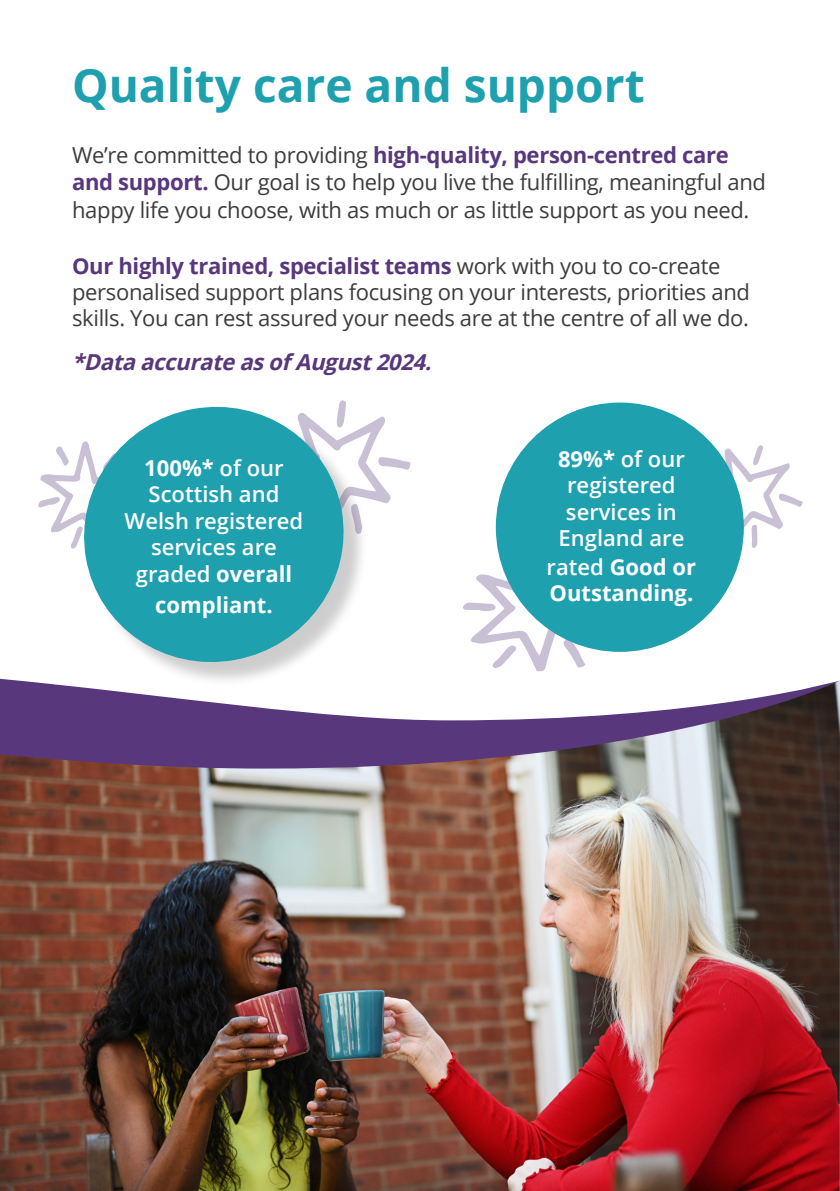
<style>
.page{position:relative;width:840px;height:1191px;background:#fff}
.page>*{position:absolute;margin:0;border:0;box-sizing:border-box;transform-origin:0 0}
.t1{font:700 46px "Open Sans";color:#1ea0af}
.t2{font:22px/26.4px "Open Sans";letter-spacing:-.015em;color:#3c3c3b}
.t3{font:600 22px/26.4px "Open Sans";color:#fff;text-align:center}
.t4{font:700 22px/26.4px "Open Sans";color:#fff}
.t5{font:italic 700 22px "Open Sans";color:#58377b}
.s1{font-weight:700;color:#58377c}
.s2{font-weight:700}
.s3{font-weight:600}
</style>
<div class="page">
<img style="left:0;top:768px;width:839px;height:423px">
<svg style="left:839px;top:680px;width:1px;height:216px"></svg>
<svg style="left:0;top:679px;width:839px;height:89px;fill:#58377c"></svg>
<svg style="left:463px;top:574px;width:137px;height:97px"></svg>
<svg style="left:368px;top:416px;width:42px;height:88px"></svg>
<svg style="left:38px;top:446px;width:36px;height:103px"></svg>
<svg style="left:713px;top:445px;width:89px;height:103px"></svg>
<div style="left:87px;top:410px;width:281px;height:277px;background:#000;opacity:.2"></div>
<svg style="left:74px;top:400px;width:279px;height:273px;fill:#1ea0af"></svg>
<div style="left:495px;top:402px;width:248px;height:250px;background:#1ea0af;border-radius:50%"></div>
<h1 class="t1" style="left:72px;top:53px;width:573px">Quality care and support</h1>
<p class="t2" style="left:72px;top:141px;width:695px">We’re committed to providing <span class="s1">high-quality, person-centred care and support.</span> Our goal is to help you live the fulfilling, meaningful and</p>
<p class="t2" style="left:72px;top:197px;width:678px">happy life you choose, with as much or as little support as you need.</p>
<p class="t2" style="left:72px;top:252px;width:679px"><span class="s1">Our highly trained, specialist teams</span> work with you to co-create personalised support plans focusing on your interests, priorities and skills. You can rest assured your needs are at the centre of all we do.</p>
<p class="t5" style="left:72px;top:346px;width:367px">*DataaccurateasofAugust2024.</p>
<p class="t3" style="left:125px;top:454px;width:180px"><span class="s2">100%*</span> of our<br>Scottish and<br>Welsh registered services are graded <span class="s2">overall</span></p>
<p class="t4" style="left:155px;top:591px;width:119px">compliant.</p>
<p class="t3" style="left:557px;top:445px;width:128px"><span class="s2">89%*</span> of our registered services in<br>England are</p>
<p class="t4" style="left:546px;top:553px;width:151px"><span class="s3">rated</span> Good or<br>Outstanding.</p>
</div>
